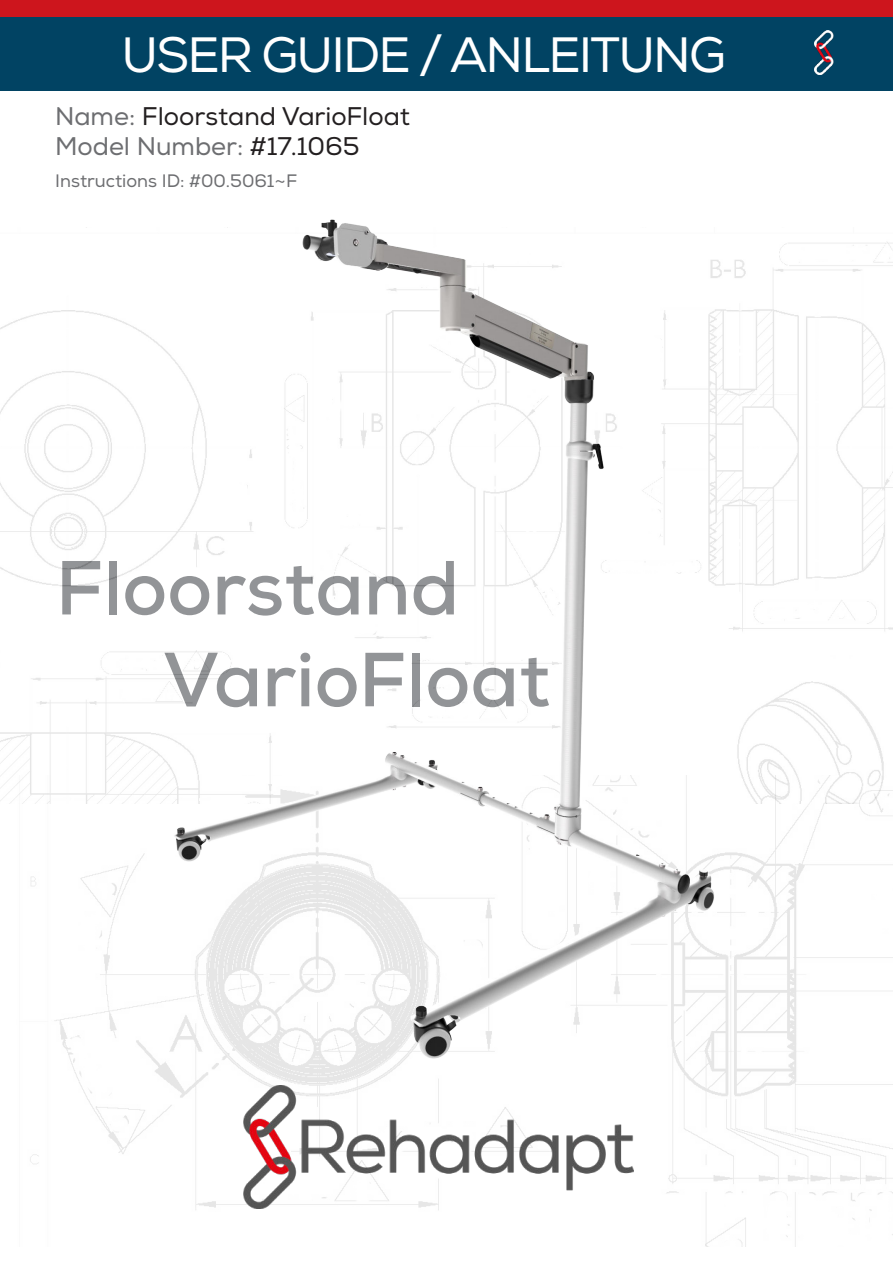
<style>
.page{position:relative;width:893px;height:1263px;background:#fff}
.page>*{position:absolute;margin:0;border:0;box-sizing:border-box;transform-origin:0 0}
.t1{font:700 76.5px/91.8px "Nexa";color:#87898c}
.t2{font:49.5px "Nexa";letter-spacing:-.035em;color:#fff}
.t3{font:25.5px "Nexa";color:#231f20}
.t4{font:25.5px "Nexa";color:#6d6e71}
.t5{font:18px "Nexa";color:#6d6e71}
.s1{color:#6d6e71}
.s2{color:#231f20}
</style>
<div class="page">
<img style="left:30px;top:804px;width:863px;height:442px">
<img style="left:244px;top:1085px;width:390px;height:124px">
<img style="left:0;top:227px;width:893px;height:577px">
<div style="left:0;top:17px;width:893px;height:74px;background:#014363"></div>
<div style="left:0;top:0;width:893px;height:17px;background:#cd151d"></div>
<img style="left:814px;top:31px;width:20px;height:44px">
<img style="left:172px;top:219px;width:542px;height:840px">
<h2 class="t2" style="left:121px;top:32px;width:606px">USER GUIDE / ANLEITUNG</h2>
<p class="t3" style="left:55px;top:105px;width:356px"><span class="s1">Name:</span> Floorstand VarioFloat</p>
<p class="t4" style="left:55px;top:135px;width:306px">Model Number: <span class="s2">#17.1065</span></p>
<p class="t5" style="left:55px;top:173px;width:244px">Instructions ID: #00.5061~F</p>
<h1 class="t1" style="left:164px;top:548px;width:388px;text-indent:-108px">Floorstand<br>VarioFloat</h1>
</div>
